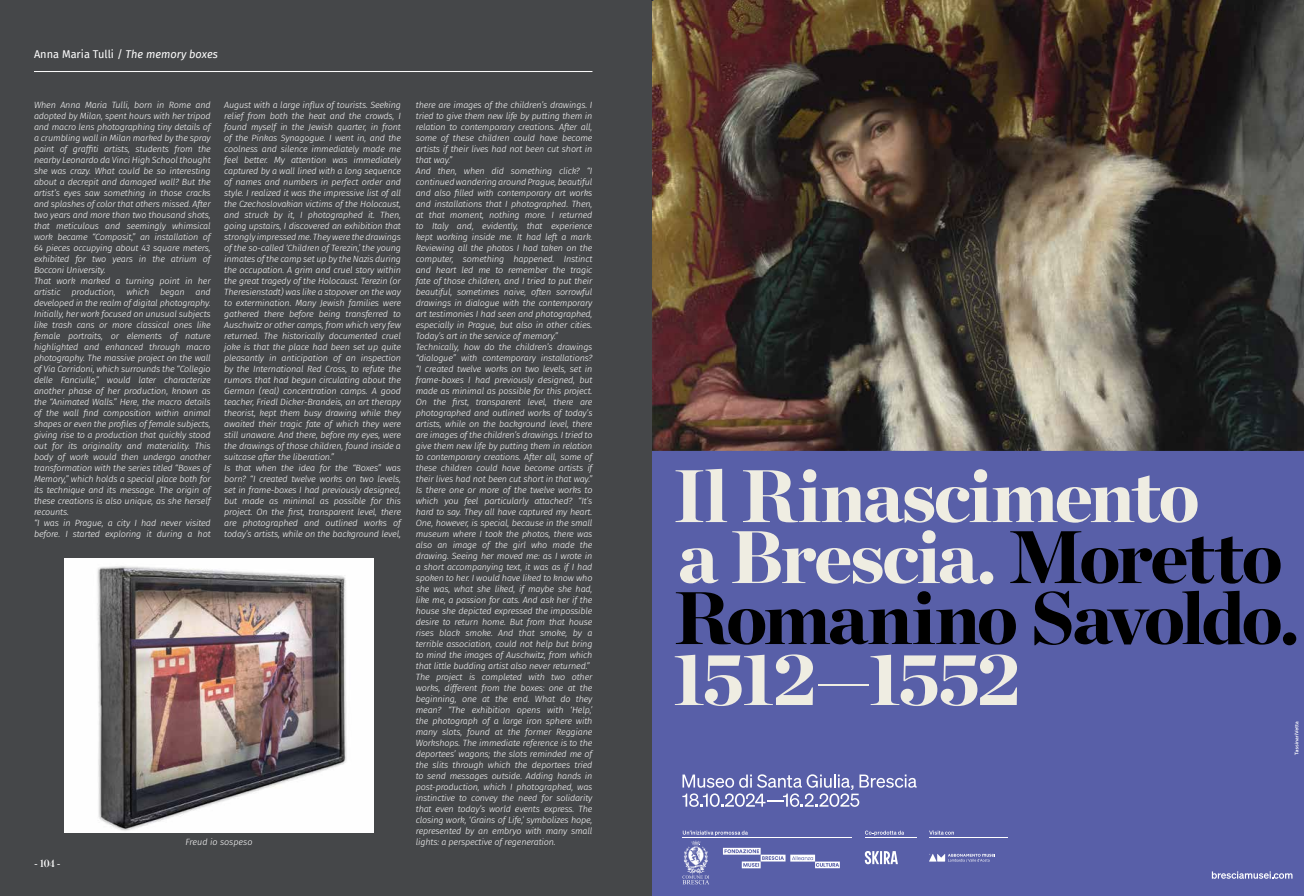
<style>
.page{position:relative;width:1304px;height:896px;background:#fff}
.page>*{position:absolute;margin:0;border:0;box-sizing:border-box;transform-origin:0 0}
.t1{font:600 11.2px "Benton Mod Disp";color:#fff}
.t2{font:11px "Fira Sans";color:#fff}
.t3{font:italic 300 9px/11px "Fira Sans";letter-spacing:-.015em;color:#fff}
.s1{font-style:italic}
</style>
<div class="page">
<div style="left:0;top:0;width:652px;height:896px;background:#454749"></div>
<hr style="left:34px;top:71px;width:558px;height:1px;background:#fff">
<img style="left:64px;top:559px;width:309px;height:273px">
<div style="left:652px;top:0;width:652px;height:896px;background:#585fa8"></div>
<img style="left:652px;top:0;width:652px;height:451px">
<svg style="left:1010px;top:531px;width:271px;height:52px"></svg>
<svg style="left:676px;top:591px;width:340px;height:53px"></svg>
<svg style="left:1034px;top:591px;width:247px;height:54px"></svg>
<div style="left:1283px;top:632px;width:13px;height:13px;background:#000;border-radius:50%"></div>
<svg style="left:676px;top:469px;width:51px;height:53px"></svg>
<svg style="left:743px;top:469px;width:455px;height:54px"></svg>
<svg style="left:680px;top:548px;width:39px;height:35px"></svg>
<svg style="left:732px;top:530px;width:246px;height:53px"></svg>
<div style="left:980px;top:571px;width:13px;height:13px;background:#efede2;border-radius:50%"></div>
<svg style="left:675px;top:654px;width:138px;height:52px"></svg>
<hr style="left:818px;top:684px;width:51px;height:2px;background:#efede2">
<svg style="left:870px;top:654px;width:147px;height:52px"></svg>
<svg style="left:682px;top:774px;width:235px;height:33px"></svg>
<svg style="left:1212px;top:871px;width:80px;height:8px"></svg>
<svg style="left:1295px;top:721px;width:3px;height:34px"></svg>
<hr style="left:682px;top:837px;width:170px;height:1px;background:#fff">
<svg style="left:682px;top:830px;width:158px;height:54px"></svg>
<hr style="left:865px;top:837px;width:52px;height:1px;background:#fff">
<svg style="left:865px;top:830px;width:39px;height:5px"></svg>
<svg style="left:865px;top:851px;width:33px;height:13px"></svg>
<svg style="left:929px;top:853px;width:66px;height:9px"></svg>
<hr style="left:929px;top:837px;width:78px;height:1px;background:#fff">
<svg style="left:929px;top:830px;width:25px;height:4px"></svg>
<p class="t2" style="left:34px;top:46px;width:185px">Anna Maria Tulli / <span class="s1">The memory boxes</span></p>
<p class="t3" style="left:34px;top:100px;width:178px">When Anna Maria Tulli, born in Rome and adopted by Milan, spent hours with her tripod and macro lens photographing tiny details of a crumbling wall in Milan marked by the spray paint of graffiti artists, students from the nearby Leonardo da Vinci High School thought she was crazy. What could be so interesting about a decrepit and damaged wall? But the artist’s eyes saw something in those cracks and splashes of color that others missed. After two years and more than two thousand shots, that meticulous and seemingly whimsical work became “Composit,” an installation of 64 pieces occupying about 43 square meters, exhibited for two years in the atrium of Bocconi University.<br>That work marked a turning point in her artistic production, which began and developed in the realm of digital photography.<br>Initially, her work focused on unusual subjects like trash cans or more classical ones like female portraits, or elements of nature highlighted and enhanced through macro photography. The massive project on the wall of Via Corridoni, which surrounds the “Collegio delle Fanciulle,” would later characterize another phase of her production, known as the “Animated Walls.” Here, the macro details of the wall find composition within animal shapes or even the profiles of female subjects, giving rise to a production that quickly stood out for its originality and materiality. This body of work would then undergo another transformation with the series titled “Boxes of Memory,” which holds a special place both for its technique and its message. The origin of these creations is also unique, as she herself recounts.<br>“I was in Prague, a city I had never visited before. I started exploring it during a hot</p>
<p class="t3" style="left:224px;top:100px;width:178px">August with a large influx of tourists. Seeking relief from both the heat and the crowds, I found myself in the Jewish quarter, in front of the Pinkas Synagogue. I went in, and the coolness and silence immediately made me feel better. My attention was immediately captured by a wall lined with a long sequence of names and numbers in perfect order and style. I realized it was the impressive list of all the Czechoslovakian victims of the Holocaust, and struck by it, I photographed it. Then, going upstairs, I discovered an exhibition that strongly impressed me. They were the drawings of the so-called ‘Children of Terezin,’ the young inmates of the camp set up by the Nazis during the occupation. A grim and cruel story within the great tragedy of the Holocaust. Terezin (or Theresienstadt) was like a stopover on the way to extermination. Many Jewish families were gathered there before being transferred to Auschwitz or other camps, from which very few returned. The historically documented cruel joke is that the place had been set up quite pleasantly in anticipation of an inspection by the International Red Cross, to refute the rumors that had begun circulating about the German (real) concentration camps. A good teacher, Friedl Dicker-Brandeis, an art therapy theorist, kept them busy drawing while they awaited their tragic fate of which they were still unaware. And there, before my eyes, were the drawings of those children, found inside a suitcase after the liberation.”<br>Is that when the idea for the “Boxes” was born? “I created twelve works on two levels, set in frame-boxes I had previously designed, but made as minimal as possible for this project. On the first, transparent level, there are photographed and outlined works of today’s artists, while on the background level,</p>
<p class="t3" style="left:416px;top:100px;width:178px">there are images of the children’s drawings. I tried to give them new life by putting them in relation to contemporary creations. After all, some of these children could have become artists if their lives had not been cut short in that way.”<br>And then, when did something click? “I continued wandering around Prague, beautiful and also filled with contemporary art works and installations that I photographed. Then, at that moment, nothing more. I returned to Italy and, evidently, that experience kept working inside me. It had left a mark.<br>Reviewing all the photos I had taken on the computer, something happened. Instinct and heart led me to remember the tragic fate of those children, and I tried to put their beautiful, sometimes naive, often sorrowful drawings in dialogue with the contemporary art testimonies I had seen and photographed, especially in Prague, but also in other cities.<br>Today’s art in the service of memory.” Technically, how do the children’s drawings “dialogue” with contemporary installations? “I created twelve works on two levels, set in frame-boxes I had previously designed, but made as minimal as possible for this project.<br>On the first, transparent level, there are photographed and outlined works of today’s artists, while on the background level, there are images of the children’s drawings. I tried to give them new life by putting them in relation to contemporary creations. After all, some of these children could have become artists if their lives had not been cut short in that way.” Is there one or more of the twelve works to which you feel particularly attached? “It’s hard to say. They all have captured my heart.<br>One, however, is special, because in the small museum where I took the photos, there was also an image of the girl who made the drawing. Seeing her moved me: as I wrote in a short accompanying text, it was as if I had spoken to her. I would have liked to know who she was, what she liked, if maybe she had, like me, a passion for cats. And ask her if the house she depicted expressed the impossible desire to return home. But from that house rises black smoke. And that smoke, by a terrible association, could not help but bring to mind the images of Auschwitz, from which that little budding artist also never returned.” The project is completed with two other works, different from the boxes: one at the beginning, one at the end. What do they mean? “The exhibition opens with ‘Help,’ the photograph of a large iron sphere with many slots, found at the former Reggiane Workshops. The immediate reference is to the deportees’ wagons; the slots reminded me of the slits through which the deportees tried to send messages outside. Adding hands in post-production, which I photographed, was instinctive to convey the need for solidarity that even today’s world events express. The closing work, ‘Grains of Life,’ symbolizes hope, represented by an embryo with many small lights: a perspective of regeneration.</p>
<p class="t1" style="left:35px;top:857px;width:27px">- 104 -</p>
<p class="t3" style="left:185px;top:836px;width:69px">Freud io sospeso</p>
</div>
